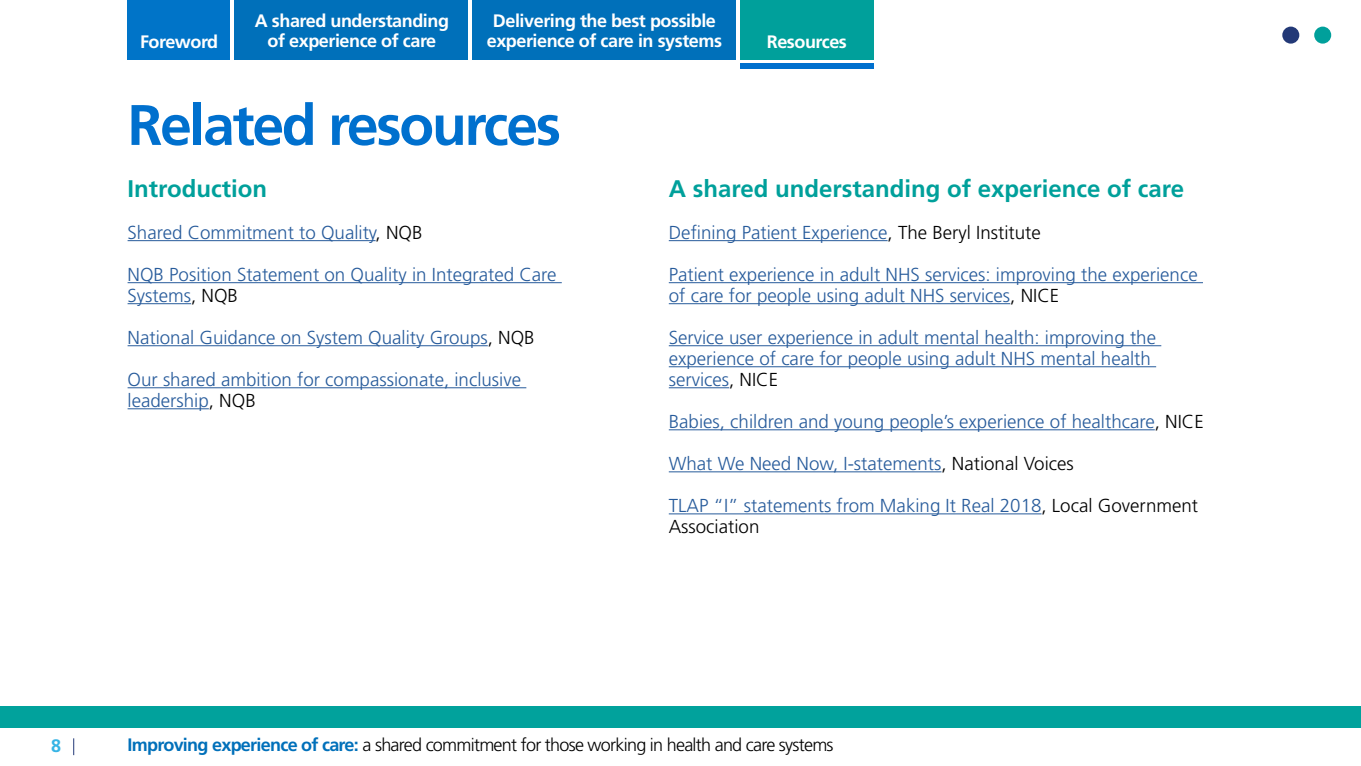
<style>
.page{position:relative;width:1361px;height:766px;background:#fff}
.page>*{position:absolute;margin:0;border:0;box-sizing:border-box;transform-origin:0 0}
.t1{font:700 57px "Frutiger LT Std";letter-spacing:-.04em;color:#0070ce}
.t2{font:700 24px "Frutiger LT Std";color:#00a09b}
.t3{font:300 18.75px/21px "Frutiger LT Std";color:#275b9b}
.t4{font:700 18px/19.5px "Frutiger LT Std";letter-spacing:-.025em;color:#fff;text-align:center}
.t5{font:300 18px "Frutiger LT Std";letter-spacing:-.04em;color:#000}
.t6{font:700 18px "Frutiger LT Std";color:#37b4e5}
.s1{color:#000}
.s2{font-weight:700;color:#0070ba}
</style>
<div class="page">
<svg style="left:73px;top:738px;width:1px;height:17px"></svg>
<hr style="left:128px;top:240px;width:247px;height:1px;background:#275b9b">
<hr style="left:128px;top:282px;width:434px;height:1px;background:#275b9b">
<hr style="left:128px;top:303px;width:63px;height:1px;background:#275b9b">
<hr style="left:128px;top:345px;width:360px;height:1px;background:#275b9b">
<hr style="left:128px;top:387px;width:398px;height:1px;background:#275b9b">
<hr style="left:128px;top:408px;width:81px;height:1px;background:#275b9b">
<div style="left:0;top:706px;width:1361px;height:21px;background:#01a29c"></div>
<div style="left:1314px;top:27px;width:17px;height:17px;background:#00a09b;border-radius:50%"></div>
<div style="left:740px;top:0;width:134px;height:60px;background:#00a09b"></div>
<div style="left:234px;top:0;width:234px;height:60px;background:#0070ba"></div>
<div style="left:472px;top:0;width:264px;height:60px;background:#0070ba"></div>
<div style="left:128px;top:0;width:102px;height:60px;background:#0074c8"></div>
<div style="left:740px;top:64px;width:134px;height:5px;background:#0070ce"></div>
<hr style="left:669px;top:240px;width:218px;height:1px;background:#275b9b">
<hr style="left:669px;top:282px;width:534px;height:1px;background:#275b9b">
<hr style="left:669px;top:303px;width:341px;height:1px;background:#275b9b">
<hr style="left:669px;top:345px;width:492px;height:1px;background:#275b9b">
<hr style="left:669px;top:366px;width:487px;height:1px;background:#275b9b">
<hr style="left:669px;top:387px;width:60px;height:1px;background:#275b9b">
<hr style="left:669px;top:429px;width:486px;height:1px;background:#275b9b">
<hr style="left:669px;top:471px;width:272px;height:1px;background:#275b9b">
<hr style="left:669px;top:513px;width:372px;height:1px;background:#275b9b">
<div style="left:1282px;top:27px;width:17px;height:17px;background:#233977;border-radius:50%"></div>
<p class="t4" style="left:255px;top:11px;width:196px">A shared understanding</p>
<p class="t4" style="left:267px;top:31px;width:170px">of experience of care</p>
<p class="t4" style="left:487px;top:11px;width:237px">Delivering the best possible experience of care in systems</p>
<p class="t4" style="left:140px;top:32px;width:80px">Foreword</p>
<p class="t4" style="left:767px;top:32px;width:82px">Resources</p>
<p class="t1" style="left:128px;top:92px;width:435px">Related resources</p>
<p class="t2" style="left:128px;top:174px;width:141px">Introduction</p>
<p class="t3" style="left:128px;top:222px;width:296px">Shared Commitment to Quality<span class="s1">, NQB</span></p>
<p class="t3" style="left:128px;top:264px;width:430px">NQB Position Statement on Quality in Integrated Care</p>
<p class="t3" style="left:128px;top:285px;width:112px">Systems<span class="s1">, NQB</span></p>
<p class="t3" style="left:128px;top:327px;width:409px">National Guidance on System Quality Groups<span class="s1">, NQB</span></p>
<p class="t3" style="left:128px;top:369px;width:395px">Our shared ambition for compassionate, inclusive</p>
<p class="t3" style="left:128px;top:390px;width:130px">leadership<span class="s1">, NQB</span></p>
<p class="t2" style="left:669px;top:174px;width:517px">A shared understanding of experience of care</p>
<p class="t3" style="left:669px;top:222px;width:373px">Defining Patient Experience<span class="s1">, The Beryl Institute</span></p>
<p class="t3" style="left:669px;top:264px;width:530px">Patient experience in adult NHS services: improving the experience of care for people using adult NHS services<span class="s1">, NICE</span></p>
<p class="t3" style="left:669px;top:327px;width:489px">Service user experience in adult mental health: improving the experience of care for people using adult NHS mental health services<span class="s1">, NICE</span></p>
<p class="t3" style="left:669px;top:411px;width:536px">Babies, children and young people’s experience of healthcare<span class="s1">, NICE</span></p>
<p class="t3" style="left:669px;top:453px;width:406px">What We Need Now, I-statements<span class="s1">, National Voices</span></p>
<p class="t3" style="left:669px;top:495px;width:531px">TLAP “I” statements from Making It Real 2018<span class="s1">, Local Government<br>Association</span></p>
<p class="t6" style="left:51px;top:734px;width:12px">8</p>
<p class="t5" style="left:128px;top:734px;width:707px"><span class="s2">Improving experience of care:</span> a shared commitment for those working in health and care systems</p>
</div>
